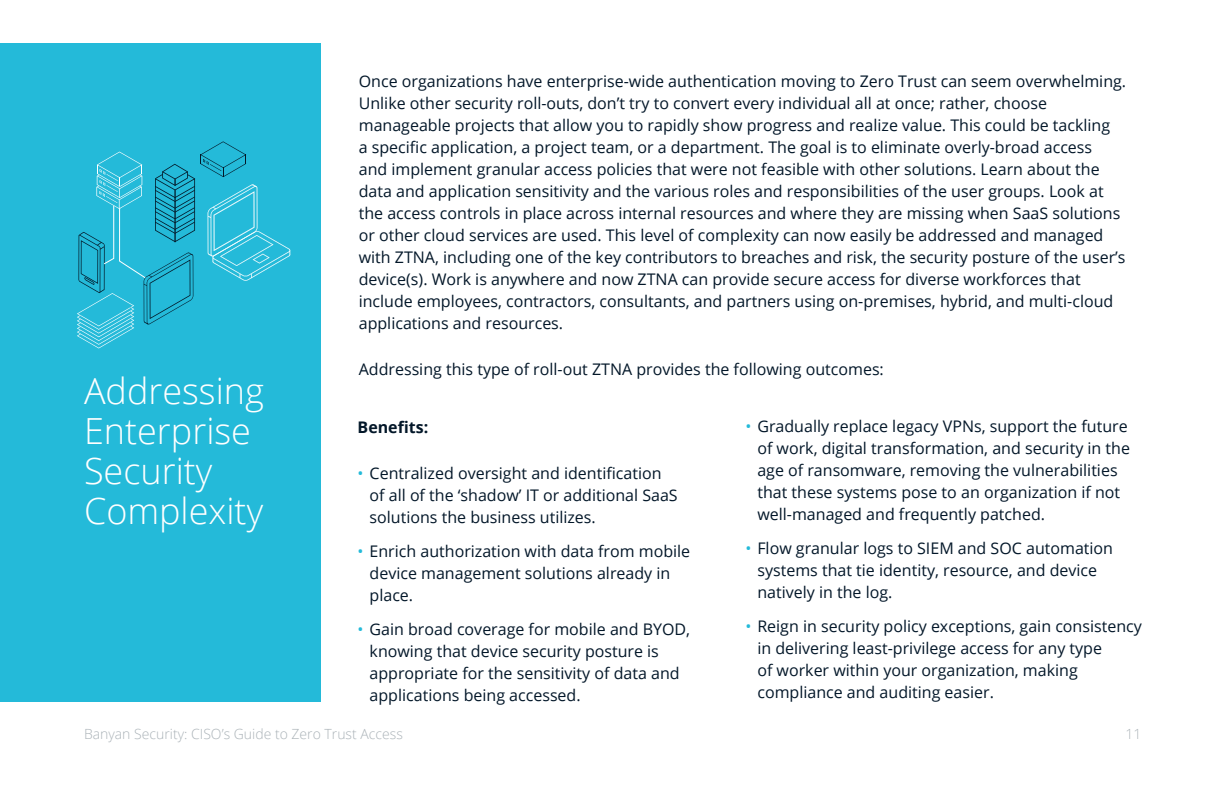
<style>
.page{position:relative;width:1224px;height:792px;background:#fff}
.page>*{position:absolute;margin:0;border:0;box-sizing:border-box;transform-origin:0 0}
.t1{font:300 36px/40px "Open Sans";color:#fff}
.t2{font:16px/22px "Open Sans";color:#031729}
.t3{font:700 16px "Open Sans";color:#031729}
.t4{font:300 14px "Open Sans";color:#abb3b8}
.s1{color:#24bad9}
</style>
<div class="page">
<div style="left:0;top:43px;width:321px;height:659px;background:#24bad9"></div>
<svg style="left:77px;top:141px;width:213px;height:207px"></svg>
<h1 class="t1" style="left:84px;top:370px;width:181px">Addressing<br>Enterprise<br>Security<br>Complexity</h1>
<p class="t2" style="left:359px;top:69px;width:769px">Once organizations have enterprise-wide authentication moving to Zero Trust can seem overwhelming.<br>Unlike other security roll-outs, don’t try to convert every individual all at once; rather, choose manageable projects that allow you to rapidly show progress and realize value. This could be tackling<br>a specific application, a project team, or a department. The goal is to eliminate overly-broad access<br>and implement granular access policies that were not feasible with other solutions. Learn about the data and application sensitivity and the various roles and responsibilities of the user groups. Look at the access controls in place across internal resources and where they are missing when SaaS solutions or other cloud services are used. This level of complexity can now easily be addressed and managed with ZTNA, including one of the key contributors to breaches and risk, the security posture of the user’s device(s). Work is anywhere and now ZTNA can provide secure access for diverse workforces that include employees, contractors, consultants, and partners using on-premises, hybrid, and multi-cloud applications and resources.</p>
<p class="t2" style="left:359px;top:357px;width:527px">Addressing this type of roll-out ZTNA provides the following outcomes:</p>
<p class="t3" style="left:358px;top:416px;width:72px">Benefits:</p>
<p class="t2" style="left:370px;top:462px;width:310px;text-indent:-12px"><span class="s1">•</span> Centralized oversight and identification of all of the ‘shadow’ IT or additional SaaS solutions the business utilizes.</p>
<p class="t2" style="left:370px;top:540px;width:322px;text-indent:-12px"><span class="s1">•</span> Enrich authorization with data from mobile device management solutions already in place.</p>
<p class="t2" style="left:370px;top:618px;width:322px;text-indent:-12px"><span class="s1">•</span> Gain broad coverage for mobile and BYOD, knowing that device security posture is appropriate for the sensitivity of data and applications being accessed.</p>
<p class="t2" style="left:757px;top:415px;width:374px;text-indent:-12px"><span class="s1">•</span> Gradually replace legacy VPNs, support the future of work, digital transformation, and security in the age of ransomware, removing the vulnerabilities that these systems pose to an organization if not well-managed and frequently patched.</p>
<p class="t2" style="left:757px;top:537px;width:357px;text-indent:-12px"><span class="s1">•</span> Flow granular logs to SIEM and SOC automation systems that tie identity, resource, and device natively in the log.</p>
<p class="t2" style="left:757px;top:615px;width:386px;text-indent:-12px"><span class="s1">•</span> Reign in security policy exceptions, gain consistency in delivering least-privilege access for any type<br>of worker within your organization, making compliance and auditing easier.</p>
<p class="t4" style="left:84px;top:724px;width:320px">Banyan Security: CISO’s Guide to Zero Trust Access</p>
<p class="t4" style="left:1126px;top:724px;width:17px">11</p>
</div>
